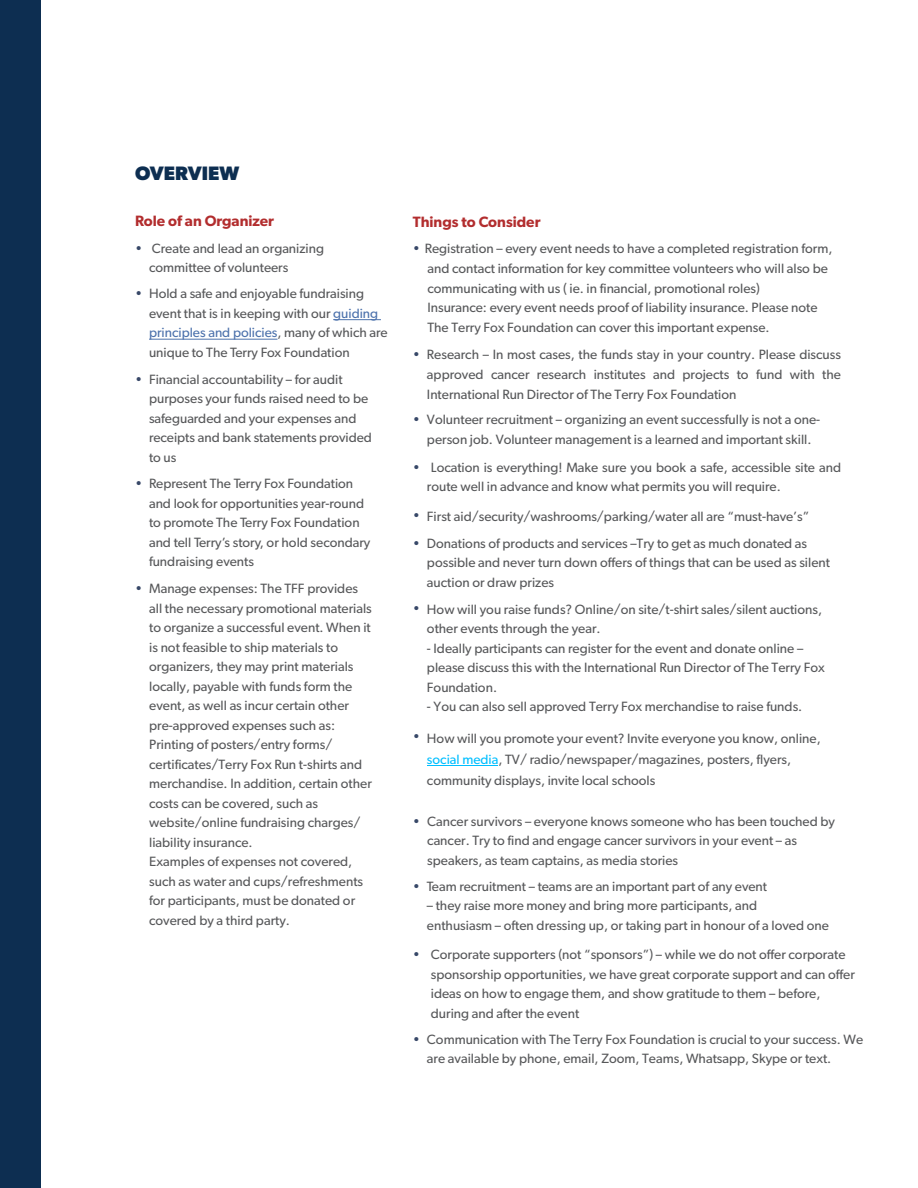
<style>
.page{position:relative;width:918px;height:1188px;background:#fff}
.page>*{position:absolute;margin:0;border:0;box-sizing:border-box;transform-origin:0 0}
.Header1{font:700 19.5px "Gibson";color:#0d2e51}
.Header2{font:600 15px "Gibson";color:#b22d2e}
.t1{font:13.5px/19.5px "Gibson";color:#57585a}
.s1{color:#384868}
.s2{color:#4d72ac}
.s3{color:#00bfff}
</style>
<div class="page">
<div style="left:0;top:0;width:40px;height:1188px;background:#0d2e51"></div>
<hr style="left:333px;top:319px;width:48px;height:1px;background:#4d72ac">
<hr style="left:149px;top:339px;width:128px;height:1px;background:#4d72ac">
<hr style="left:427px;top:765px;width:71px;height:1px;background:#00bfff">
<p class="Header1" style="left:135px;top:162px;width:106px">OVERVIEW</p>
<p class="Header2" style="left:135px;top:212px;width:141px">Role of an Organizer</p>
<p class="t1" style="left:149px;top:238px;width:177px;text-indent:-14px"><span class="s1">•</span> Create and lead an organizing committee of volunteers</p>
<p class="t1" style="left:149px;top:284px;width:240px;text-indent:-14px"><span class="s1">•</span> Hold a safe and enjoyable fundraising event that is in keeping with our <span class="s2">guiding principles and policies</span>, many of which are unique to The Terry Fox Foundation</p>
<p class="t1" style="left:149px;top:369px;width:225px;text-indent:-14px"><span class="s1">•</span> Financial accountability – for audit purposes your funds raised need to be safeguarded and your expenses and receipts and bank statements provided to us</p>
<p class="t1" style="left:149px;top:474px;width:223px;text-indent:-14px"><span class="s1">•</span> Represent The Terry Fox Foundation and look for opportunities year-round to promote The Terry Fox Foundation and tell Terry’s story, or hold secondary fundraising events</p>
<p class="t1" style="left:149px;top:579px;width:224px;text-indent:-14px"><span class="s1">•</span> Manage expenses: The TFF provides all the necessary promotional materials to organize a successful event. When it is not feasible to ship materials to organizers, they may print materials locally, payable with funds form the event, as well as incur certain other pre-approved expenses such as:<br>Printing of posters/entry forms/ certificates/Terry Fox Run t-shirts and merchandise. In addition, certain other costs can be covered, such as website/online fundraising charges/ liability insurance.<br>Examples of expenses not covered, such as water and cups/refreshments for participants, must be donated or covered by a third party.</p>
<p class="Header2" style="left:413px;top:213px;width:129px">Things to Consider</p>
<p class="t1" style="left:427px;top:239px;width:407px;text-indent:-15px"><span class="s1">•</span> Registration – every event needs to have a completed registration form, and contact information for key committee volunteers who will also be communicating with us ( ie. in financial, promotional roles)<br>Insurance: every event needs proof of liability insurance. Please note The Terry Fox Foundation can cover this important expense.</p>
<p class="t1" style="left:427px;top:344px;width:416px;text-align:justify;text-indent:-14px"><span class="s1">•</span> Research – In most cases, the funds stay in your country. Please discuss approved cancer research institutes and projects to fund with the International Run Director of The Terry Fox Foundation</p>
<p class="t1" style="left:413px;top:410px;width:409px;text-align:center"><span class="s1">•</span> Volunteer recruitment – organizing an event successfully is not a one&shy;person job. Volunteer management is a learned and important skill.</p>
<p class="t1" style="left:427px;top:457px;width:416px;text-indent:-14px"><span class="s1">•</span> Location is everything! Make sure you book a safe, accessible site and route well in advance and know what permits you will require.</p>
<p class="t1" style="left:413px;top:506px;width:398px"><span class="s1">•</span> First aid/security/washrooms/parking/water all are “must-have’s”</p>
<p class="t1" style="left:427px;top:533px;width:404px;text-indent:-14px"><span class="s1">•</span> Donations of products and services –Try to get as much donated as possible and never turn down offers of things that can be used as silent auction or draw prizes</p>
<p class="t1" style="left:427px;top:599px;width:397px;text-indent:-14px"><span class="s1">•</span> How will you raise funds? Online/on site/t-shirt sales/silent auctions, other events through the year.</p>
<p class="t1" style="left:427px;top:638px;width:399px">- Ideally participants can register for the event and donate online – please discuss this with the International Run Director of The Terry Fox<br>Foundation.</p>
<p class="t1" style="left:427px;top:697px;width:377px">- You can also sell approved Terry Fox merchandise to raise funds.</p>
<p class="t1" style="left:427px;top:727px;width:395px;line-height:21.1px;text-indent:-14px"><span class="s1">•</span> How will you promote your event? Invite everyone you know, online, <span class="s3">social media</span>, TV/ radio/newspaper/magazines, posters, flyers, community displays, invite local schools</p>
<p class="t1" style="left:427px;top:811px;width:409px;text-indent:-14px"><span class="s1">•</span> Cancer survivors – everyone knows someone who has been touched by cancer. Try to find and engage cancer survivors in your event – as speakers, as team captains, as media stories</p>
<p class="t1" style="left:413px;top:876px;width:356px"><span class="s1">•</span> Team recruitment – teams are an important part of any event</p>
<p class="t1" style="left:427px;top:896px;width:404px">– they raise more money and bring more participants, and<br>enthusiasm – often dressing up, or taking part in honour of a loved one</p>
<p class="t1" style="left:431px;top:945px;width:425px;text-indent:-18px"><span class="s1">•</span> Corporate supporters (not “sponsors”) – while we do not offer corporate sponsorship opportunities, we have great corporate support and can offer ideas on how to engage them, and show gratitude to them – before, during and after the event</p>
<p class="t1" style="left:427px;top:1029px;width:438px;text-indent:-14px"><span class="s1">•</span> Communication with The Terry Fox Foundation is crucial to your success. We are available by phone, email, Zoom, Teams, Whatsapp, Skype or text.</p>
</div>
